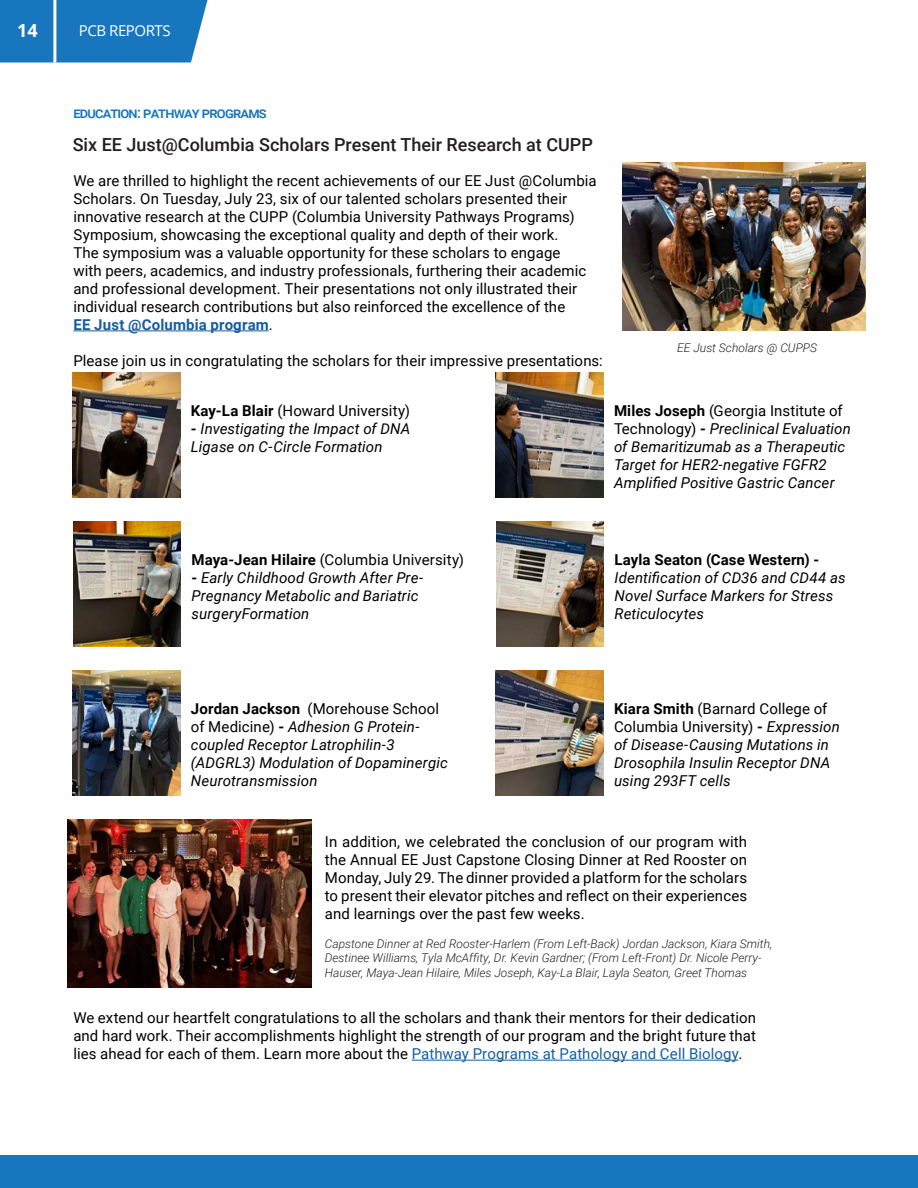
<style>
.page{position:relative;width:918px;height:1188px;background:#fff}
.page>*{position:absolute;margin:0;border:0;box-sizing:border-box;transform-origin:0 0}
.Intro_to_paragraph{font:500 18px "Roboto";color:#231f20}
.t1{font:700 18px "Open Sans";color:#fff}
.t2{font:15px/18px "Roboto";letter-spacing:.005em;color:#000;text-align:justify}
.t3{font:italic 15px/18px "Roboto";letter-spacing:.01em;color:#000}
.Title_Place_Here{font:500 15px "Roboto";letter-spacing:-.05em;color:#1776bd}
.t4{font:700 15px "Roboto";letter-spacing:.01em;color:#175d9e}
.t5{font:15px "Open Sans";letter-spacing:-.03em;color:#fff}
.Byline_with_Bio{font:italic 300 12px/14.4px "Roboto";color:#231f20}
.s1{font-weight:400;color:#000}
.s2{font-weight:700}
.s3{font-weight:700;font-style:normal}
.s4{font-style:normal}
.s5{color:#175d9e}
</style>
<div class="page">
<div style="left:0;top:0;width:208px;height:63px;background:#1776bd"></div>
<hr style="left:53px;top:0;width:3px;height:63px;background:#fff">
<hr style="left:73px;top:331px;width:196px;height:1px;background:#175d9e">
<div style="left:0;top:1156px;width:918px;height:32px;background:#1776bd"></div>
<img style="left:73px;top:373px;width:107px;height:124px">
<img style="left:73px;top:522px;width:108px;height:124px">
<img style="left:73px;top:670px;width:107px;height:125px">
<img style="left:496px;top:373px;width:107px;height:125px">
<img style="left:496px;top:522px;width:108px;height:124px">
<img style="left:496px;top:670px;width:107px;height:125px">
<hr style="left:412px;top:1060px;width:326px;height:1px;background:#175d9e">
<img style="left:68px;top:819px;width:243px;height:168px">
<img style="left:622px;top:163px;width:244px;height:168px">
<p class="t1" style="left:17px;top:18px;width:22px">14</p>
<p class="t5" style="left:79px;top:20px;width:93px">PCB REPORTS</p>
<p class="Title_Place_Here" style="left:73px;top:102px;width:195px">education: pathway programs</p>
<p class="Intro_to_paragraph" style="left:73px;top:132px;width:522px">Six EE Just@Columbia Scholars Present Their Research at CUPP</p>
<p class="t2" style="left:73px;top:171px;width:525px;text-align:left">We are thrilled to highlight the recent achievements of our EE Just @Columbia Scholars. On Tuesday, July 23, six of our talented scholars presented their innovative research at the CUPP (Columbia University Pathways Programs)<br>Symposium, showcasing the exceptional quality and depth of their work.<br>The symposium was a valuable opportunity for these scholars to engage<br>with peers, academics, and industry professionals, furthering their academic and professional development. Their presentations not only illustrated their individual research contributions but also reinforced the excellence of the</p>
<p class="t4" style="left:73px;top:314px;width:201px">EE Just @Columbia program<span class="s1">.</span></p>
<p class="t2" style="left:73px;top:351px;width:531px">Please join us in congratulating the scholars for their impressive presentations:</p>
<p class="t2" style="left:191px;top:401px;width:221px"><span class="s2">Kay-La Blair</span> (Howard University)</p>
<p class="t3" style="left:191px;top:419px;width:221px"><span class="s3">-</span> Investigating the Impact of DNA<br>Ligase on C-Circle Formation</p>
<p class="Byline_with_Bio" style="left:677px;top:340px;width:141px">EE Just Scholars @ CUPPS</p>
<p class="t3" style="left:614px;top:401px;width:238px"><span class="s3">Miles Joseph</span> <span class="s4">(Georgia Institute of Technology)</span> <span class="s3">-</span> Preclinical Evaluation of Bemaritizumab as a Therapeutic Target for HER2-negative FGFR2<br>Amplified Positive Gastric Cancer</p>
<p class="t2" style="left:192px;top:550px;width:274px"><span class="s2">Maya-Jean Hilaire</span> (Columbia University)</p>
<p class="t3" style="left:192px;top:568px;width:233px"><span class="s3">-</span> Early Childhood Growth After Pre-<br>Pregnancy Metabolic and Bariatric surgeryFormation</p>
<p class="t3" style="left:615px;top:550px;width:233px"><span class="s3">Layla Seaton (Case Western) -<br></span>Identification of CD36 and CD44 as<br>Novel Surface Markers for Stress<br>Reticulocytes</p>
<p class="t3" style="left:191px;top:699px;width:258px"><span class="s3">Jordan Jackson</span> <span class="s4">(Morehouse School of Medicine)</span> <span class="s3">-</span> Adhesion G Protein&shy;coupled Receptor Latrophilin-3 (ADGRL3) Modulation of Dopaminergic<br>Neurotransmission</p>
<p class="t3" style="left:614px;top:699px;width:227px"><span class="s3">Kiara Smith</span> <span class="s4">(Barnard College of<br>Columbia University)</span> <span class="s3">-</span> Expression of Disease-Causing Mutations in<br>Drosophila Insulin Receptor DNA using 293FT cells</p>
<p class="t2" style="left:325px;top:832px;width:424px">In addition, we celebrated the conclusion of our program with the Annual EE Just Capstone Closing Dinner at Red Rooster on Monday, July 29. The dinner provided a platform for the scholars to present their elevator pitches and reflect on their experiences and learnings over the past few weeks.</p>
<p class="Byline_with_Bio" style="left:325px;top:936px;width:449px">Capstone Dinner at Red Rooster-Harlem (From Left-Back) Jordan Jackson, Kiara Smith,<br>Destinee Williams, Tyla McAffity, Dr. Kevin Gardner; (From Left-Front) Dr. Nicole Perry-<br>Hauser, Maya-Jean Hilaire, Miles Joseph, Kay-La Blair, Layla Seaton, Greet Thomas</p>
<p class="t2" style="left:73px;top:1008px;width:684px">We extend our heartfelt congratulations to all the scholars and thank their mentors for their dedication and hard work. Their accomplishments highlight the strength of our program and the bright future that lies ahead for each of them. Learn more about the <span class="s5">Pathway Programs at Pathology and Cell Biology</span>.</p>
</div>
